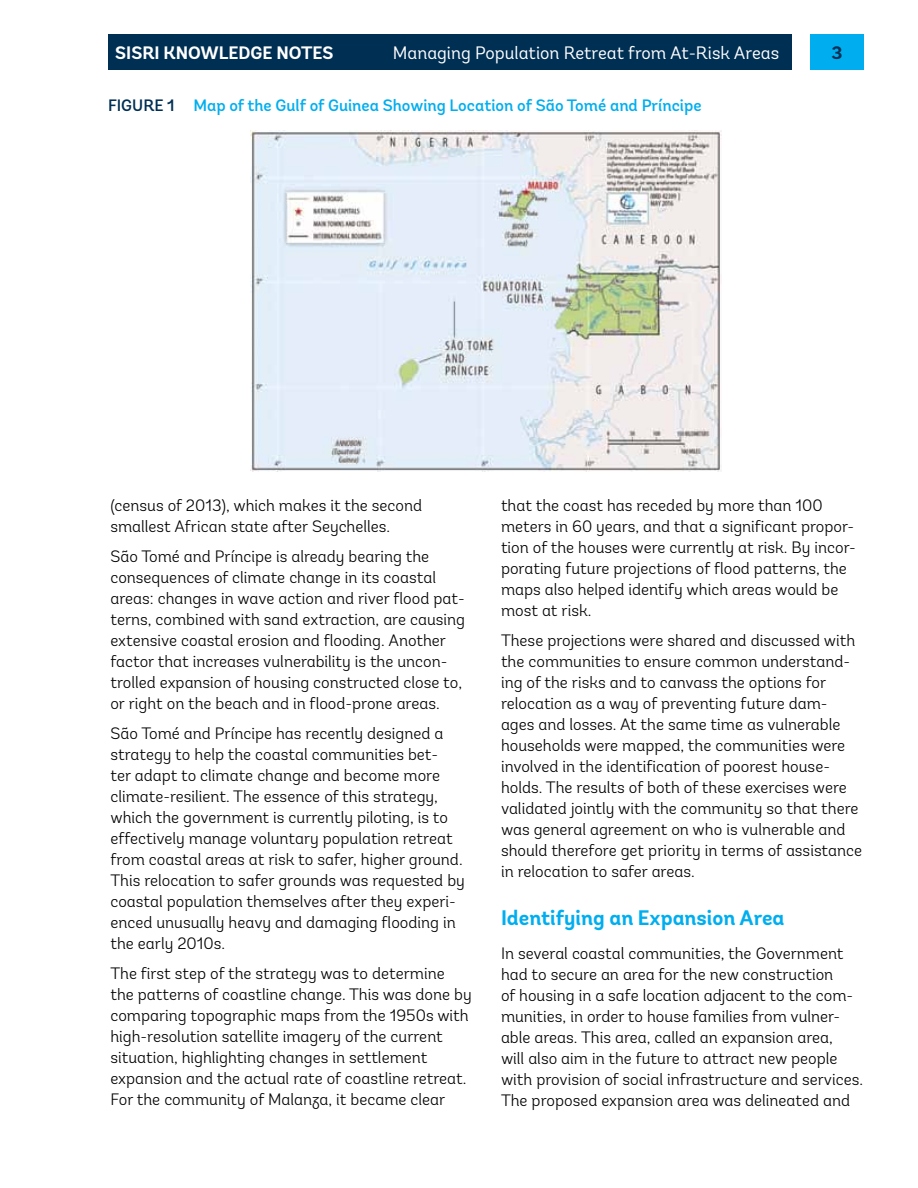
<style>
.page{position:relative;width:918px;height:1188px;background:#fff}
.page>*{position:absolute;margin:0;border:0;box-sizing:border-box;transform-origin:0 0}
.t1{font:700 21px "Andes";color:#00aeef}
.t2{font:18px "Andes";color:#fff}
.t3{font:700 18px "Andes";color:#fff}
.t4{font:700 18px "Andes";color:#002f54}
.t5{font:300 16.5px/21px "Andes";color:#000}
.t6{font:500 16.5px "Andes";color:#00aeef}
.s1{color:#002f54}
</style>
<div class="page">
<div style="left:108px;top:34px;width:684px;height:36px;background:#002f54"></div>
<div style="left:810px;top:34px;width:54px;height:36px;background:#00aeef"></div>
<img style="left:250px;top:131px;width:472px;height:341px">
<p class="t3" style="left:115px;top:41px;width:220px">SISRI KNOWLEDGE NOTES</p>
<p class="t2" style="left:393px;top:41px;width:388px">Managing Population Retreat from At-Risk Areas</p>
<p class="t4" style="left:831px;top:42px;width:13px">3</p>
<p class="t6" style="left:108px;top:96px;width:595px"><span class="s1">FIGURE 1</span> Map of the Gulf of Guinea Showing Location of São Tomé and Príncipe</p>
<p class="t5" style="left:110px;top:494px;width:313px">(census of 2013), which makes it the second smallest African state after Seychelles.</p>
<p class="t5" style="left:110px;top:545px;width:356px">São Tomé and Príncipe is already bearing the consequences of climate change in its coastal areas: changes in wave action and river flood pat&shy;terns, combined with sand extraction, are causing extensive coastal erosion and flooding. Another factor that increases vulnerability is the uncon&shy;trolled expansion of housing constructed close to, or right on the beach and in flood-prone areas.</p>
<p class="t5" style="left:110px;top:723px;width:356px">São Tomé and Príncipe has recently designed a strategy to help the coastal communities bet-<br>ter adapt to climate change and become more climate-resilient. The essence of this strategy, which the government is currently piloting, is to effectively manage voluntary population retreat from coastal areas at risk to safer, higher ground.<br>This relocation to safer grounds was requested by coastal population themselves after they experi&shy;enced unusually heavy and damaging flooding in the early 2010s.</p>
<p class="t5" style="left:110px;top:963px;width:363px">The first step of the strategy was to determine the patterns of coastline change. This was done by comparing topographic maps from the 1950s with high-resolution satellite imagery of the current situation, highlighting changes in settlement expansion and the actual rate of coastline retreat.<br>For the community of Malanza, it became clear</p>
<p class="t5" style="left:501px;top:495px;width:356px">that the coast has receded by more than 100 meters in 60 years, and that a significant propor&shy;tion of the houses were currently at risk. By incor&shy;porating future projections of flood patterns, the maps also helped identify which areas would be most at risk.</p>
<p class="t5" style="left:501px;top:630px;width:363px">These projections were shared and discussed with the communities to ensure common understand&shy;ing of the risks and to canvass the options for relocation as a way of preventing future dam&shy;ages and losses. At the same time as vulnerable households were mapped, the communities were involved in the identification of poorest house&shy;holds. The results of both of these exercises were validated jointly with the community so that there was general agreement on who is vulnerable and should therefore get priority in terms of assistance in relocation to safer areas.</p>
<p class="t1" style="left:501px;top:904px;width:285px">Identifying an Expansion Area</p>
<p class="t5" style="left:501px;top:943px;width:364px">In several coastal communities, the Government had to secure an area for the new construction<br>of housing in a safe location adjacent to the com&shy;munities, in order to house families from vulner&shy;able areas. This area, called an expansion area,<br>will also aim in the future to attract new people with provision of social infrastructure and services.<br>The proposed expansion area was delineated and</p>
</div>
